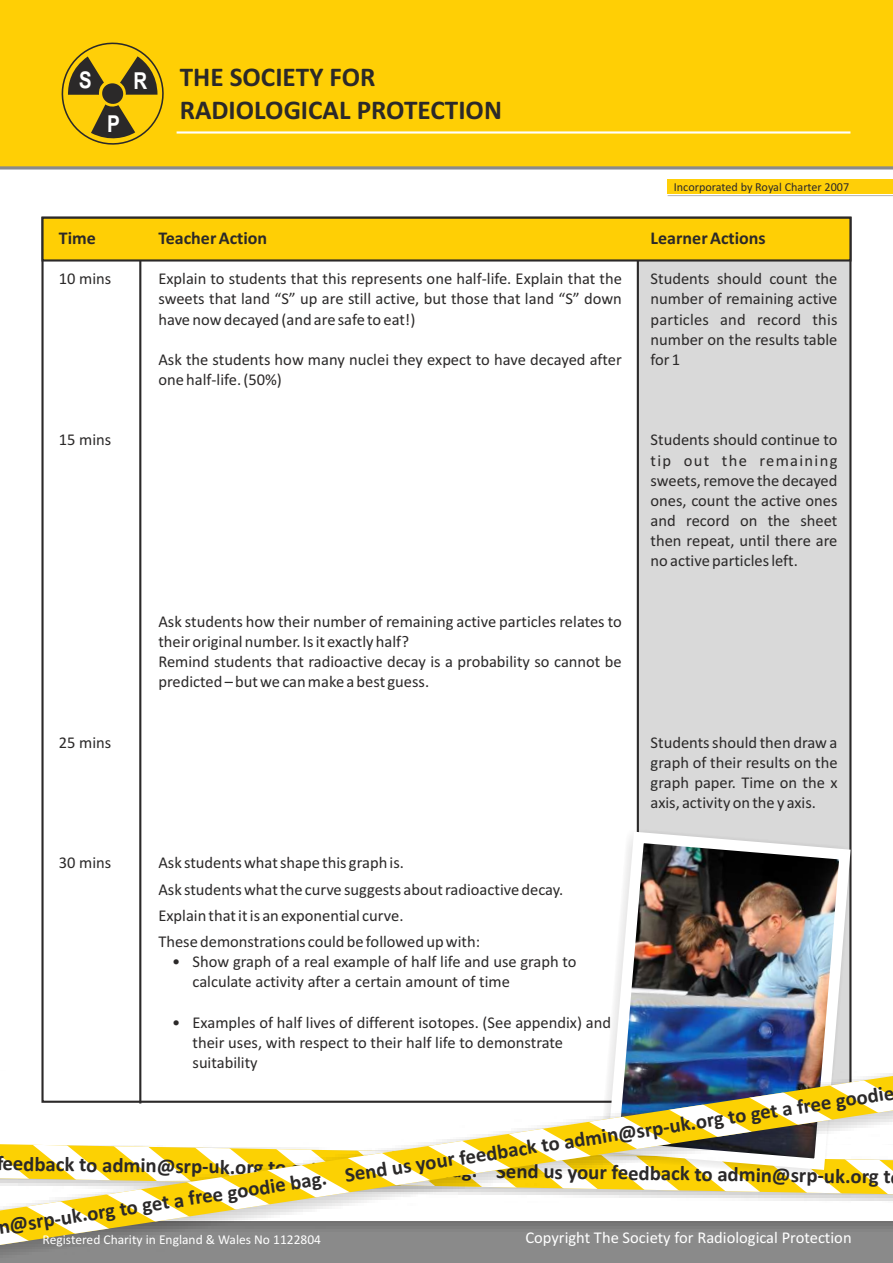
<style>
.page{position:relative;width:893px;height:1263px;background:#fff}
.page>*{position:absolute;margin:0;border:0;box-sizing:border-box;transform-origin:0 0}
.t1{font:700 27.15px/33.2px "Calibri";color:#2b2929}
.t2{font:700 23.25px "Arial Narrow";color:#fff}
.t3{font:700 20.85px "Calibri";color:#2b2929}
.t4{font:700 18px "Calibri";color:#2b2929}
.t5{font:16.5px/20.1px "Calibri";color:#2b2929}
.t6{font:16.5px "Calibri";color:#fff}
.t7{font:13.5px "Calibri";color:#fff}
.t8{font:12.15px "Calibri";color:#2b2929}
</style>
<div class="page">
<div style="left:638px;top:218px;width:212px;height:884px;background:#d9d9d9"></div>
<hr style="left:637px;top:218px;width:2px;height:884px;background:#2b2929">
<div style="left:595px;top:824px;width:263px;height:358px;background:#2b2929;opacity:.2"></div>
<img style="left:602px;top:826px;width:254px;height:244px">
<div style="left:0;top:1070px;width:893px;height:191px;background:#2b2929;opacity:.25"></div>
<svg style="left:0;top:1074px;width:893px;height:173px"></svg>
<hr style="left:139px;top:219px;width:2px;height:884px;background:#2b2929">
<div style="left:0;top:0;width:893px;height:170px;background:#ffcf05"></div>
<hr style="left:177px;top:131px;width:673px;height:3px;background:#fff">
<div style="left:668px;top:180px;width:225px;height:14px;background:#ffcf08"></div>
<hr style="left:668px;top:195px;width:225px;height:1px;background:#b3b3b3">
<svg style="left:41px;top:216px;width:811px;height:47px;background:#e9bf12"></svg>
<svg style="left:44px;top:25px;width:138px;height:137px;background:#d6af0c"></svg>
<h2 class="t2" style="left:107px;top:115px;width:14px">P</h2>
<h1 class="t1" style="left:180px;top:62px;width:324px;text-indent:-46px"><sub>R</sub> THE SOCIETY FOR<br>RADIOLOGICAL PROTECTION</h1>
<p class="t8" style="left:674px;top:181px;width:177px">Incorporated by Royal Charter 2007</p>
<p class="t4" style="left:59px;top:230px;width:39px">Time</p>
<p class="t5" style="left:59px;top:270px;width:54px">10 mins</p>
<p class="t4" style="left:158px;top:230px;width:110px">Teacher Action</p>
<p class="t5" style="left:158px;top:270px;width:465px;text-align:justify">Explain to students that this represents one half-life. Explain that the sweets that land “S” up are still active, but those that land “S” down have now decayed (and are safe to eat!)</p>
<p class="t5" style="left:158px;top:351px;width:465px">Ask the students how many nuclei they expect to have decayed after one half-life. (50%)</p>
<p class="t4" style="left:651px;top:230px;width:117px">Learner Actions</p>
<p class="t5" style="left:651px;top:270px;width:188px;text-align:justify">Students should count the number of remaining active particles and record this number on the results table for 1</p>
<p class="t5" style="left:59px;top:431px;width:54px">15 mins</p>
<p class="t5" style="left:651px;top:431px;width:188px;text-align:justify">Students should continue to tip out the remaining sweets, remove the decayed ones, count the active ones and record on the sheet then repeat, until there are no active particles left.</p>
<p class="t5" style="left:158px;top:612px;width:465px">Ask students how their number of remaining active particles relates to their original number. Is it exactly half?<br>Remind students that radioactive decay is a probability so cannot be predicted – but we can make a best guess.</p>
<p class="t5" style="left:59px;top:733px;width:54px">25 mins</p>
<p class="t5" style="left:651px;top:733px;width:188px;text-align:justify">Students should then draw a graph of their results on the graph paper. Time on the x axis, activity on the y axis.</p>
<p class="t5" style="left:59px;top:854px;width:54px">30 mins</p>
<p class="t5" style="left:158px;top:851px;width:407px;line-height:26.2px">Ask students what shape this graph is.<br>Ask students what the curve suggests about radioactive decay.<br>Explain that it is an exponential curve.<br>These demonstrations could be followed up with:</p>
<p class="t5" style="left:193px;top:953px;width:386px;text-indent:-20px">• Show graph of a real example of half life and use graph to calculate activity after a certain amount of time</p>
<p class="t5" style="left:193px;top:1013px;width:420px;text-indent:-20px">• Examples of half lives of different isotopes. (See appendix) and their uses, with respect to their half life to demonstrate suitability</p>
<p class="t3" style="left:-2px;top:1222px;width:907px;rotate:-9deg">n@srp-uk.org to get a free goodie bag. Send us your feedback to admin@srp-uk.org to get a free goodie</p>
<p class="t3" style="left:3px;top:1153px;width:890px;rotate:1deg">eedback to admin@srp-uk.org to get a free goodie bag. Send us your feedback to admin@srp-uk.org t</p>
<p class="t7" style="left:43px;top:1233px;width:280px">Registered Charity in England &amp; Wales No 1122804</p>
<p class="t6" style="left:525px;top:1230px;width:328px">Copyright The Society for Radiological Protection</p>
</div>
